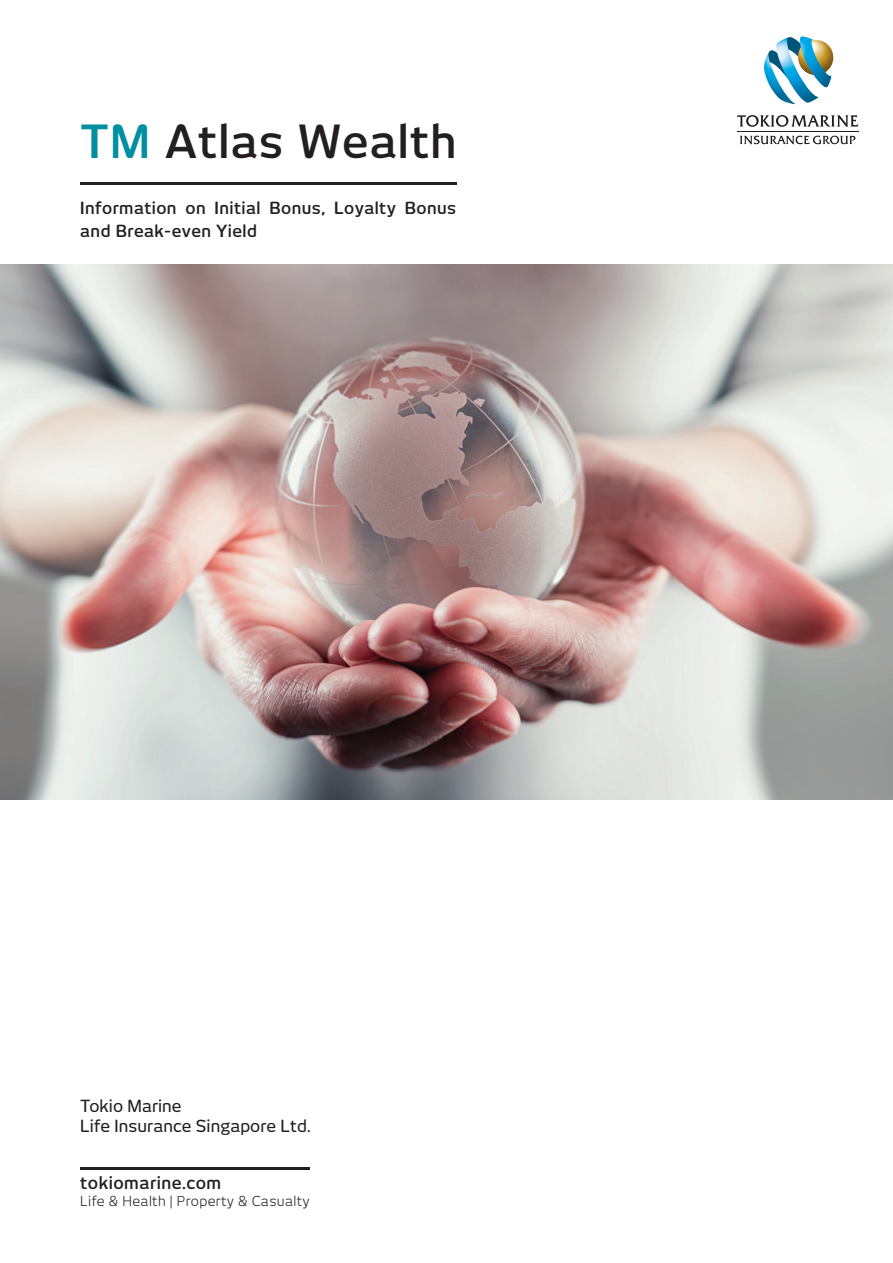
<style>
.page{position:relative;width:893px;height:1263px;background:#fff}
.page>*{position:absolute;margin:0;border:0;box-sizing:border-box;transform-origin:0 0}
.t1{font:600 45px "New June";letter-spacing:.025em;color:#231f20}
.t2{font:600 16.8px "New June";letter-spacing:.025em;color:#231f20}
.t3{font:600 16.5px/22.5px "New June";letter-spacing:.025em;color:#231f20}
.t4{font:500 16.5px "New June";letter-spacing:.005em;color:#231f20}
.t5{font:13.5px "New June";letter-spacing:.025em;color:#231f20}
.s1{color:#008fa1}
</style>
<div class="page">
<hr style="left:80px;top:1167px;width:230px;height:2px;background:#231f20">
<hr style="left:737px;top:132px;width:121px;height:1px;background:#231f20">
<svg style="left:737px;top:115px;width:121px;height:12px"></svg>
<svg style="left:740px;top:136px;width:115px;height:8px"></svg>
<img style="left:764px;top:36px;width:70px;height:68px">
<img style="left:0;top:265px;width:893px;height:535px">
<hr style="left:80px;top:182px;width:376px;height:2px;background:#231f20">
<p class="t1" style="left:80px;top:115px;width:378px"><span class="s1">TM</span> Atlas Wealth</p>
<p class="t3" style="left:80px;top:197px;width:378px">Information on Initial Bonus, Loyalty Bonus and Break-even Yield</p>
<p class="t4" style="left:80px;top:1096px;width:103px">Tokio Marine</p>
<p class="t4" style="left:80px;top:1116px;width:232px">Life Insurance Singapore Ltd.</p>
<p class="t2" style="left:80px;top:1173px;width:143px">tokiomarine.com</p>
<p class="t5" style="left:80px;top:1193px;width:231px">Life &amp; Health | Property &amp; Casualty</p>
</div>
